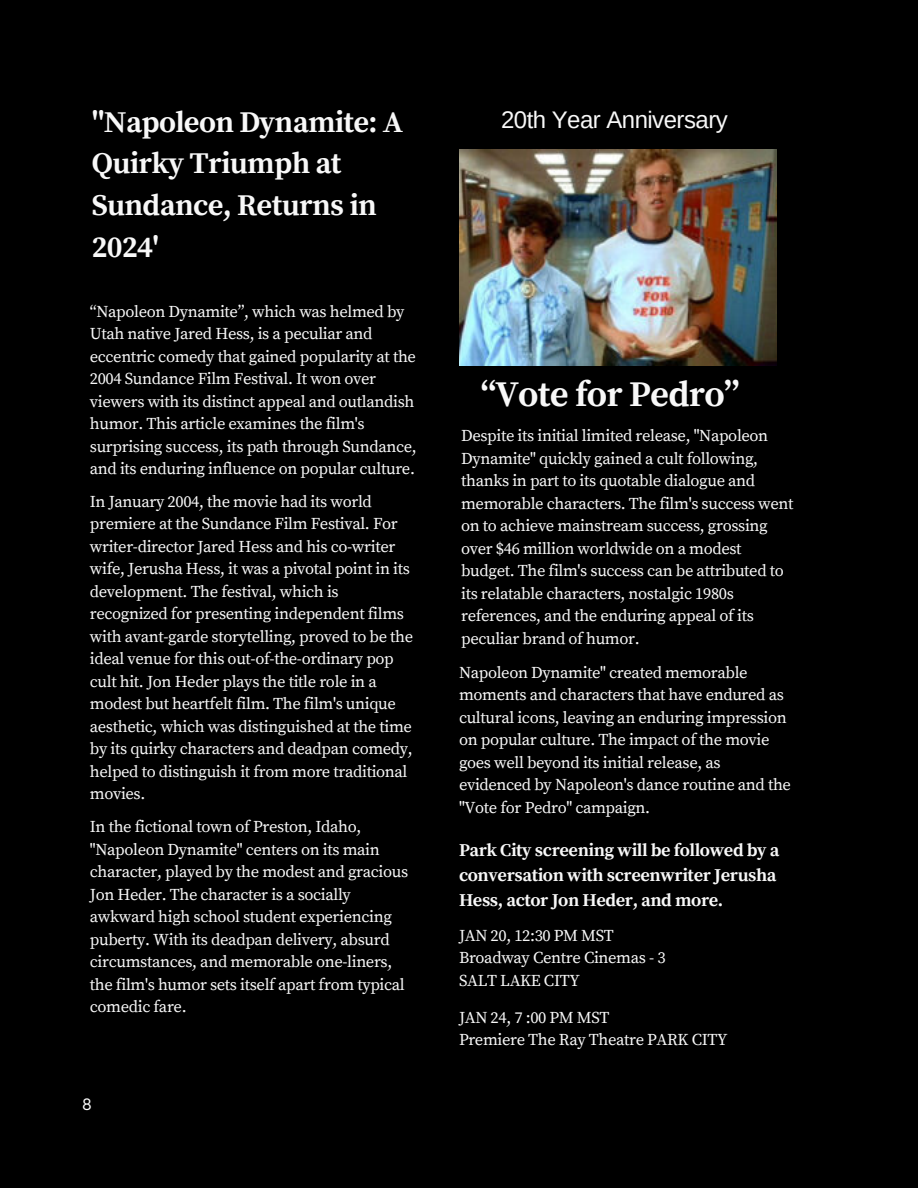
<style>
.page{position:relative;width:918px;height:1188px;background:#000}
.page>*{position:absolute;margin:0;border:0;box-sizing:border-box;transform-origin:0 0}
.t1{font:700 36px "Source Serif Pro";letter-spacing:-.02em;color:#f8f8f8}
.t2{font:700 30px/41.7px "Source Serif Pro";letter-spacing:-.02em;color:#f8f8f8}
.t3{font:24px "Arimo";letter-spacing:-.02em;color:#f8f8f8}
.t4{font:700 18px/24.8px "Source Serif Pro";letter-spacing:-.02em;color:#f8f8f8}
.t5{font:16.5px/22.5px "Source Serif Pro";letter-spacing:-.02em;color:#f8f8f8}
.t6{font:15.75px "Inter";color:#fff}
</style>
<div class="page">
<img style="left:459px;top:150px;width:317px;height:216px">
<p class="t2" style="left:92px;top:102px;width:313px">"Napoleon Dynamite: A<br>Quirky Triumph at<br>Sundance, Returns in<br>2024'</p>
<p class="t5" style="left:90px;top:301px;width:328px">“Napoleon Dynamite”, which was helmed by Utah native Jared Hess, is a peculiar and eccentric comedy that gained popularity at the 2004 Sundance Film Festival. It won over viewers with its distinct appeal and outlandish humor. This article examines the film's surprising success, its path through Sundance, and its enduring influence on popular culture.</p>
<p class="t5" style="left:90px;top:491px;width:325px">In January 2004, the movie had its world premiere at the Sundance Film Festival. For writer-director Jared Hess and his co-writer wife, Jerusha Hess, it was a pivotal point in its development. The festival, which is recognized for presenting independent films with avant-garde storytelling, proved to be the ideal venue for this out-of-the-ordinary pop cult hit. Jon Heder plays the title role in a modest but heartfelt film. The film's unique aesthetic, which was distinguished at the time by its quirky characters and deadpan comedy, helped to distinguish it from more traditional movies.</p>
<p class="t5" style="left:90px;top:816px;width:320px">In the fictional town of Preston, Idaho, "Napoleon Dynamite" centers on its main character, played by the modest and gracious Jon Heder. The character is a socially awkward high school student experiencing puberty. With its deadpan delivery, absurd circumstances, and memorable one-liners, the film's humor sets itself apart from typical comedic fare.</p>
<p class="t6" style="left:82px;top:1095px;width:11px">8</p>
<p class="t3" style="left:501px;top:107px;width:228px">20th Year Anniversary</p>
<p class="t1" style="left:481px;top:373px;width:260px">“Vote for Pedro”</p>
<p class="t5" style="left:461px;top:425px;width:334px">Despite its initial limited release, "Napoleon Dynamite" quickly gained a cult following, thanks in part to its quotable dialogue and memorable characters. The film's success went on to achieve mainstream success, grossing over $46 million worldwide on a modest budget. The film's success can be attributed to its relatable characters, nostalgic 1980s references, and the enduring appeal of its peculiar brand of humor.</p>
<p class="t5" style="left:459px;top:662px;width:334px">Napoleon Dynamite" created memorable moments and characters that have endured as cultural icons, leaving an enduring impression on popular culture. The impact of the movie goes well beyond its initial release, as evidenced by Napoleon's dance routine and the "Vote for Pedro" campaign.</p>
<p class="t4" style="left:459px;top:839px;width:322px">Park City screening will be followed by a conversation with screenwriter Jerusha<br>Hess, actor Jon Heder, and more.</p>
<p class="t5" style="left:459px;top:925px;width:156px">JAN 20, 12:30 PM MST</p>
<p class="t5" style="left:459px;top:947px;width:208px">Broadway Centre Cinemas - 3</p>
<p class="t5" style="left:459px;top:970px;width:122px">SALT LAKE CITY</p>
<p class="t5" style="left:459px;top:1007px;width:152px">JAN 24, 7 :00 PM MST</p>
<p class="t5" style="left:459px;top:1029px;width:270px">Premiere The Ray Theatre PARK CITY</p>
</div>
